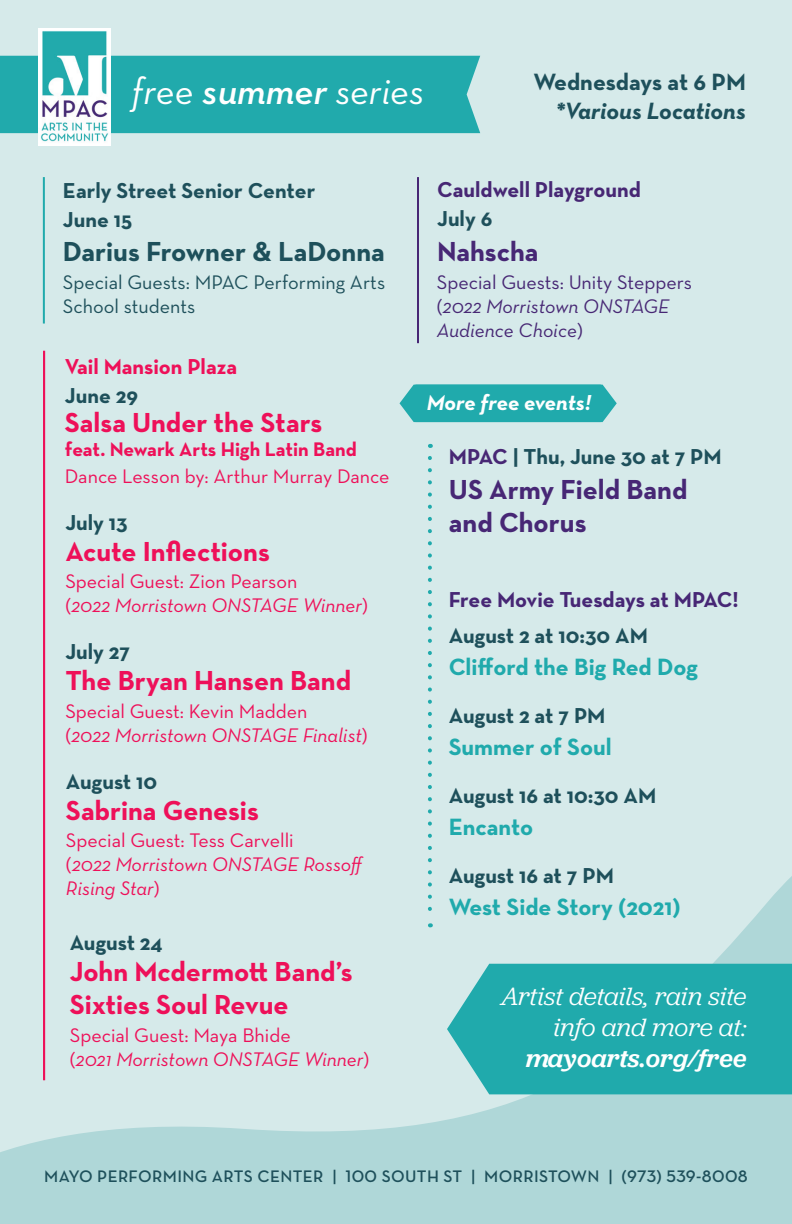
<style>
.page{position:relative;width:792px;height:1224px;background:#d6eaea}
.page>*{position:absolute;margin:0;border:0;box-sizing:border-box;transform-origin:0 0}
.t1{font:italic 37.8px "Neutraface Text";color:#fff}
.t2{font:700 28px/33.6px "Neutraface Text";color:#ee1059}
.t3{font:700 28px/33.6px "Neutraface Text";color:#472775}
.t4{font:700 28px "Neutraface Text";color:#1e505b}
.t5{font:italic 26px/31.2px "Jubilat";color:#fff;text-align:right}
.t6{font:italic 500 26px "Jubilat";color:#fff}
.t7{font:700 24px "Neutraface Text";color:#20aaac}
.t8{font:italic 700 24px "Neutraface Text";color:#1e505b}
.t9{font:700 24px "Neutraface Text";color:#1e505b}
.t10{font:700 22px/29px "Neutraface Text";color:#1e505b}
.t11{font:700 22px "Neutraface Text";letter-spacing:-.01em;color:#472775}
.t12{font:700 22px "Neutraface Text";color:#472774}
.t13{font:700 22px "Neutraface Text";color:#ee1059}
.t14{font:italic 700 22px "Neutraface Text";color:#fff}
.t15{font:italic 20px/24px "Neutraface Text";color:#ee1059}
.t16{font:italic 20px/24px "Neutraface Text";color:#472774}
.t17{font:20px/24px "Neutraface Text";color:#1e505b}
.t18{font:20px "Neutraface Text";color:#ee1059}
.t19{font:700 20px "Neutraface Text";color:#ee1059}
.t20{font:600 17px "Neutraface Text";letter-spacing:.02em;color:#1e505b}
.s1{font-weight:600}
.s2{font-style:normal}
.s3{color:#472774}
</style>
<div class="page">
<svg style="left:0;top:745px;width:792px;height:479px"></svg>
<div style="left:447px;top:964px;width:345px;height:130px;background:#20aaac"></div>
<hr style="left:43px;top:177px;width:2px;height:147px;background:#20aaac">
<hr style="left:43px;top:351px;width:2px;height:729px;background:#ee1059">
<hr style="left:417px;top:177px;width:2px;height:166px;background:#472775">
<div style="left:400px;top:385px;width:217px;height:37px;background:#20aaac"></div>
<svg style="left:428px;top:458px;width:4px;height:469px"></svg>
<div style="left:0;top:56px;width:480px;height:77px;background:#21aaac"></div>
<img style="left:38px;top:28px;width:72px;height:117px">
<h1 class="t1" style="left:132px;top:68px;width:294px">free <span class="s1">summer</span> series</h1>
<p class="t9" style="left:533px;top:66px;width:214px">Wednesdays at 6 PM</p>
<p class="t8" style="left:555px;top:95px;width:192px">*Various Locations</p>
<p class="t10" style="left:63px;top:175px;width:254px">Early Street Senior Center<br>June 15</p>
<h2 class="t4" style="left:63px;top:234px;width:323px">Darius Frowner &amp; LaDonna</h2>
<p class="t17" style="left:63px;top:270px;width:324px">Special Guests: MPAC Performing Arts<br>School students</p>
<p class="t12" style="left:437px;top:175px;width:205px">Cauldwell Playground</p>
<p class="t10" style="left:437px;top:204px;width:57px">July 6</p>
<h2 class="t3" style="left:437px;top:234px;width:103px">Nahscha</h2>
<p class="t16" style="left:437px;top:270px;width:257px"><span class="s2">Special Guests: Unity Steppers (</span>2022 Morristown ONSTAGE<br>Audience Choice<span class="s2">)</span></p>
<p class="t13" style="left:65px;top:353px;width:174px">Vail Mansion Plaza</p>
<p class="t10" style="left:65px;top:381px;width:75px">June 29</p>
<h2 class="t2" style="left:65px;top:406px;width:259px">Salsa Under the Stars</h2>
<p class="t19" style="left:65px;top:436px;width:293px">feat. Newark Arts High Latin Band</p>
<p class="t18" style="left:65px;top:464px;width:326px">Dance Lesson by: Arthur Murray Dance</p>
<p class="t10" style="left:65px;top:508px;width:64px">July 13</p>
<h2 class="t2" style="left:65px;top:534px;width:206px">Acute Inflections</h2>
<p class="t15" style="left:65px;top:569px;width:304px"><span class="s2">Special Guest: Zion Pearson<br>(</span>2022 Morristown ONSTAGE Winner<span class="s2">)</span></p>
<p class="t10" style="left:65px;top:637px;width:66px">July 27</p>
<h2 class="t2" style="left:65px;top:663px;width:287px">The Bryan Hansen Band</h2>
<p class="t15" style="left:65px;top:699px;width:304px"><span class="s2">Special Guest: Kevin Madden<br>(</span>2022 Morristown ONSTAGE Finalist<span class="s2">)</span></p>
<p class="t10" style="left:66px;top:767px;width:93px">August 10</p>
<p class="t15" style="left:66px;top:828px;width:300px"><span class="s2">Special Guest: Tess Carvelli<br>(</span>2022 Morristown ONSTAGE Rossoff<br>Rising Star<span class="s2">)</span></p>
<h2 class="t2" style="left:66px;top:793px;width:194px">Sabrina Genesis</h2>
<p class="t10" style="left:70px;top:928px;width:94px">August 24</p>
<h2 class="t2" style="left:70px;top:954px;width:284px">John Mcdermott Band’s<br>Sixties Soul Revue</h2>
<p class="t15" style="left:70px;top:1023px;width:301px"><span class="s2">Special Guest: Maya Bhide<br>(</span>2021 Morristown ONSTAGE Winner<span class="s2">)</span></p>
<p class="t14" style="left:427px;top:388px;width:166px">More free events!</p>
<p class="t10" style="left:449px;top:442px;width:274px"><span class="s3">MPAC</span> | Thu, June 30 at 7 PM</p>
<h2 class="t3" style="left:449px;top:472px;width:240px">US Army Field Band and Chorus</h2>
<p class="t11" style="left:449px;top:585px;width:292px">Free Movie Tuesdays at MPAC!</p>
<p class="t10" style="left:449px;top:621px;width:201px">August 2 at 10:30 AM</p>
<p class="t7" style="left:449px;top:652px;width:251px">Clifford the Big Red Dog</p>
<p class="t10" style="left:449px;top:701px;width:158px">August 2 at 7 PM</p>
<p class="t7" style="left:449px;top:732px;width:164px">Summer of Soul</p>
<p class="t10" style="left:449px;top:781px;width:209px">August 16 at 10:30 AM</p>
<p class="t7" style="left:449px;top:812px;width:86px">Encanto</p>
<p class="t10" style="left:449px;top:861px;width:166px">August 16 at 7 PM</p>
<p class="t7" style="left:449px;top:892px;width:233px">West Side Story (2021)</p>
<h3 class="t5" style="left:501px;top:980px;width:247px">Artist details, rain site info and more at:</h3>
<h3 class="t6" style="left:526px;top:1042px;width:222px">mayoarts.org/free</h3>
<p class="t20" style="left:44px;top:1166px;width:705px">MAYO PERFORMING ARTS CENTER | 100 SOUTH ST | MORRISTOWN | (973) 539-8008</p>
</div>
